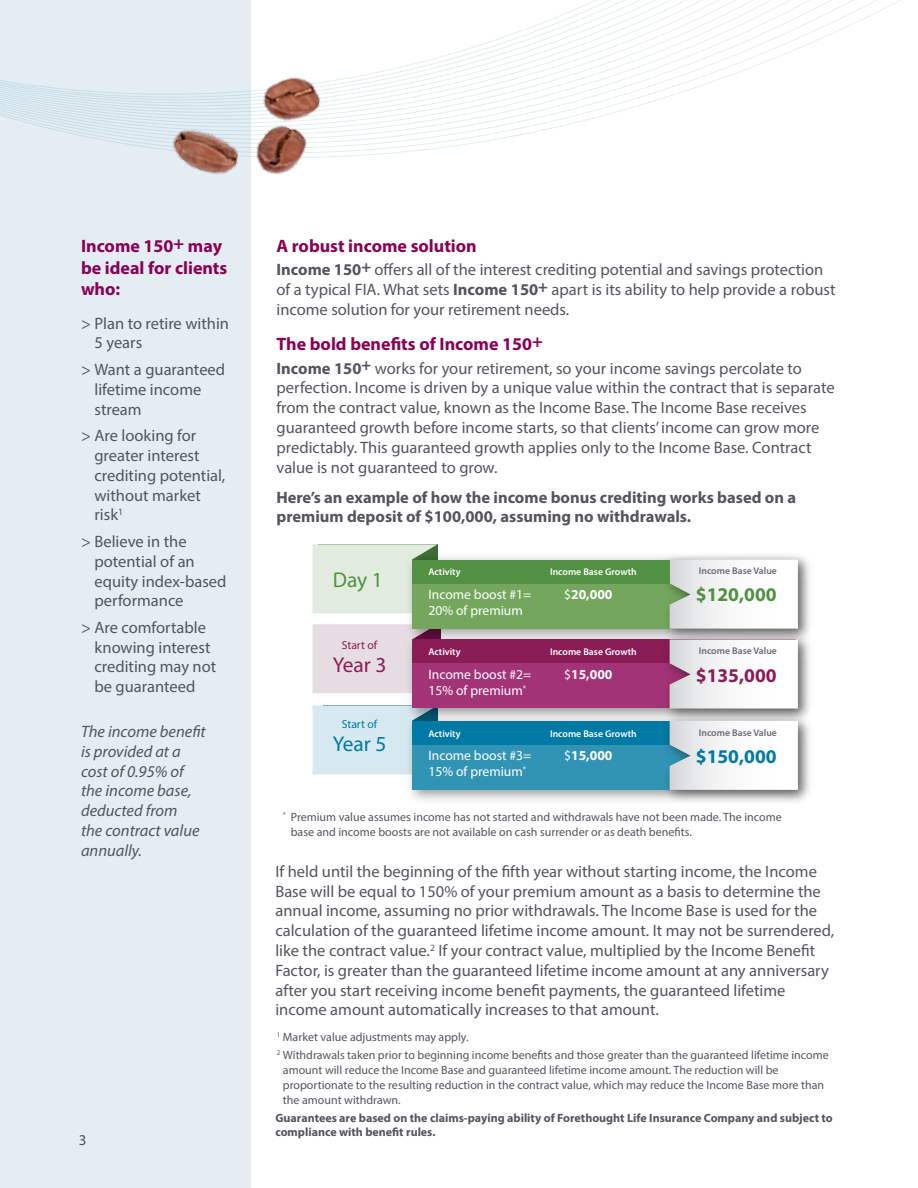
<style>
.page{position:relative;width:918px;height:1188px;background:#fff}
.page>*{position:absolute;margin:0;border:0;box-sizing:border-box;transform-origin:0 0}
.t1{font:21.45px "Myriad Pro";color:#0079a4}
.t2{font:21.45px "Myriad Pro";color:#8a1c56}
.t3{font:21.45px "Myriad Pro";color:#519141}
.t4{font:700 19.5px "Myriad Pro";color:#519141}
.t5{font:700 19.5px "Myriad Pro";color:#8a1c56}
.t6{font:700 19.5px "Myriad Pro";color:#0079a4}
.t7{font:700 18px/21.6px "Myriad Pro";color:#8a0054}
.t8{font:16.5px/19.8px "Myriad Pro";color:#53555c}
.t9{font:700 16.5px/19.8px "Myriad Pro";color:#53555c}
.t10{font:italic 16.5px/19.8px "Myriad Pro";color:#53555c}
.t11{font:15px "Myriad Pro";color:#505259}
.t12{font:13.65px "Myriad Pro";color:#fff}
.t13{font:700 13.65px "Myriad Pro";color:#fff}
.t14{font:12px/15px "Myriad Pro";color:#53555c}
.t15{font:700 12px/14.4px "Myriad Pro";color:#53555c}
.t16{font:11.7px "Myriad Pro";color:#0079a4}
.t17{font:11.7px "Myriad Pro";color:#8a1c56}
.t18{font:600 9.75px "Myriad Pro";color:#fff}
.t19{font:600 9.75px "Myriad Pro";color:#6a6c74}
.s1{font-weight:700}
.s2{font-weight:400}
</style>
<div class="page">
<div style="left:0;top:0;width:251px;height:1188px;background:#e4edf3"></div>
<div style="left:313px;top:705px;width:88px;height:69px;background:#d6e9f0"></div>
<div style="left:412px;top:721px;width:383px;height:69px;background:#3294b5"></div>
<div style="left:313px;top:624px;width:88px;height:69px;background:#e6dde3"></div>
<img style="left:401px;top:648px;width:257px;height:80px">
<div style="left:412px;top:640px;width:383px;height:68px;background:#a23376"></div>
<div style="left:313px;top:544px;width:125px;height:69px;background:#e2ecde"></div>
<img style="left:401px;top:548px;width:257px;height:100px">
<div style="left:412px;top:560px;width:383px;height:69px;background:#74a75d"></div>
<img style="left:658px;top:555px;width:152px;height:73px">
<svg style="left:670px;top:560px;width:128px;height:68px;background:#eff1f0"></svg>
<div style="left:412px;top:560px;width:258px;height:23px;background:#519141"></div>
<div style="left:412px;top:640px;width:258px;height:23px;background:#8a1c56"></div>
<div style="left:412px;top:721px;width:258px;height:24px;background:#0079a4"></div>
<img style="left:658px;top:628px;width:152px;height:82px">
<svg style="left:670px;top:640px;width:128px;height:69px;background:#f0eeef"></svg>
<img style="left:658px;top:710px;width:154px;height:94px">
<svg style="left:670px;top:721px;width:128px;height:69px;background:#eef0f2"></svg>
<svg style="left:0;top:0;width:901px;height:155px"></svg>
<img style="left:56px;top:0;width:320px;height:175px">
<p class="t7" style="left:81px;top:235px;width:148px">Income 150+ may be ideal for clients who:</p>
<p class="t8" style="left:94px;top:313px;width:136px;text-indent:-13px">&gt; Plan to retire within<br>5 years</p>
<p class="t8" style="left:94px;top:359px;width:132px;text-indent:-13px">&gt; Want a guaranteed lifetime income stream</p>
<p class="t8" style="left:94px;top:425px;width:132px;text-indent:-13px">&gt; Are looking for greater interest crediting potential, without market risk<sup>1</sup></p>
<p class="t8" style="left:94px;top:531px;width:133px;text-indent:-13px">&gt; Believe in the potential of an equity index-based performance</p>
<p class="t8" style="left:94px;top:617px;width:123px;text-indent:-13px">&gt; Are comfortable knowing interest crediting may not be guaranteed</p>
<p class="t10" style="left:81px;top:721px;width:126px">The income benefit is provided at a cost of 0.95% of the income base, deducted from<br>the contract value annually.</p>
<p class="t11" style="left:79px;top:1131px;width:9px">3</p>
<p class="t7" style="left:276px;top:235px;width:202px">A robust income solution</p>
<p class="t8" style="left:276px;top:260px;width:561px"><span class="s1">Income 150</span><sup>+</sup> offers all of the interest crediting potential and savings protection of a typical FIA. What sets <span class="s1">Income 150</span><sup>+</sup> apart is its ability to help provide a robust income solution for your retirement needs.</p>
<p class="t7" style="left:276px;top:333px;width:268px">The bold benefits of Income 150+</p>
<p class="t8" style="left:276px;top:358px;width:560px"><span class="s1">Income 150</span><sup>+</sup> works for your retirement, so your income savings percolate to perfection. Income is driven by a unique value within the contract that is separate from the contract value, known as the Income Base. The Income Base receives guaranteed growth before income starts, so that clients’ income can grow more predictably. This guaranteed growth applies only to the Income Base. Contract value is not guaranteed to grow.</p>
<p class="t9" style="left:276px;top:487px;width:521px">Here’s an example of how the income bonus crediting works based on a premium deposit of $100,000, assuming no withdrawals.</p>
<h1 class="t3" style="left:333px;top:566px;width:52px">Day 1</h1>
<p class="t17" style="left:342px;top:638px;width:37px">Start of</p>
<h1 class="t2" style="left:333px;top:651px;width:55px">Year 3</h1>
<p class="t16" style="left:342px;top:717px;width:37px">Start of</p>
<h1 class="t1" style="left:333px;top:730px;width:55px">Year 5</h1>
<p class="t18" style="left:428px;top:565px;width:34px">Activity</p>
<p class="t18" style="left:550px;top:565px;width:88px">Income Base Growth</p>
<p class="t12" style="left:428px;top:586px;width:105px">Income boost #1=</p>
<p class="t13" style="left:564px;top:585px;width:50px"><span class="s2">$</span>20,000</p>
<p class="t12" style="left:428px;top:602px;width:96px">20% of premium</p>
<p class="t18" style="left:428px;top:645px;width:34px">Activity</p>
<p class="t18" style="left:550px;top:645px;width:88px">Income Base Growth</p>
<p class="t12" style="left:428px;top:666px;width:105px">Income boost #2=</p>
<p class="t13" style="left:564px;top:665px;width:50px"><span class="s2">$</span>15,000</p>
<p class="t12" style="left:428px;top:682px;width:99px">15% of premium<sup>*</sup></p>
<p class="t18" style="left:428px;top:727px;width:34px">Activity</p>
<p class="t18" style="left:550px;top:727px;width:88px">Income Base Growth</p>
<p class="t12" style="left:428px;top:747px;width:105px">Income boost #3=</p>
<p class="t13" style="left:564px;top:747px;width:50px"><span class="s2">$</span>15,000</p>
<p class="t12" style="left:428px;top:763px;width:99px">15% of premium<sup>*</sup></p>
<p class="t19" style="left:699px;top:565px;width:80px">Income Base Value</p>
<p class="t4" style="left:696px;top:581px;width:82px">$120,000</p>
<p class="t19" style="left:699px;top:645px;width:80px">Income Base Value</p>
<p class="t5" style="left:696px;top:662px;width:82px">$135,000</p>
<p class="t19" style="left:699px;top:726px;width:80px">Income Base Value</p>
<p class="t6" style="left:696px;top:744px;width:82px">$150,000</p>
<p class="t14" style="left:291px;top:809px;width:492px;text-indent:-7px"><sup>*</sup> Premium value assumes income has not started and withdrawals have not been made. The income base and income boosts are not available on cash surrender or as death benefits.</p>
<p class="t8" style="left:275px;top:861px;width:560px">If held until the beginning of the fifth year without starting income, the Income Base will be equal to 150% of your premium amount as a basis to determine the annual income, assuming no prior withdrawals. The Income Base is used for the calculation of the guaranteed lifetime income amount. It may not be surrendered, like the contract value.<sup>2</sup> If your contract value, multiplied by the Income Benefit Factor, is greater than the guaranteed lifetime income amount at any anniversary after you start receiving income benefit payments, the guaranteed lifetime income amount automatically increases to that amount.</p>
<p class="t14" style="left:277px;top:1027px;width:553px;line-height:18.5px"><sup>1</sup> Market value adjustments may apply.<br><sup>2</sup> Withdrawals taken prior to beginning income benefits and those greater than the guaranteed lifetime income</p>
<p class="t14" style="left:283px;top:1062px;width:543px">amount will reduce the Income Base and guaranteed lifetime income amount. The reduction will be proportionate to the resulting reduction in the contract value, which may reduce the Income Base more than the amount withdrawn.</p>
<p class="t15" style="left:275px;top:1110px;width:559px">Guarantees are based on the claims-paying ability of Forethought Life Insurance Company and subject to compliance with benefit rules.</p>
</div>
